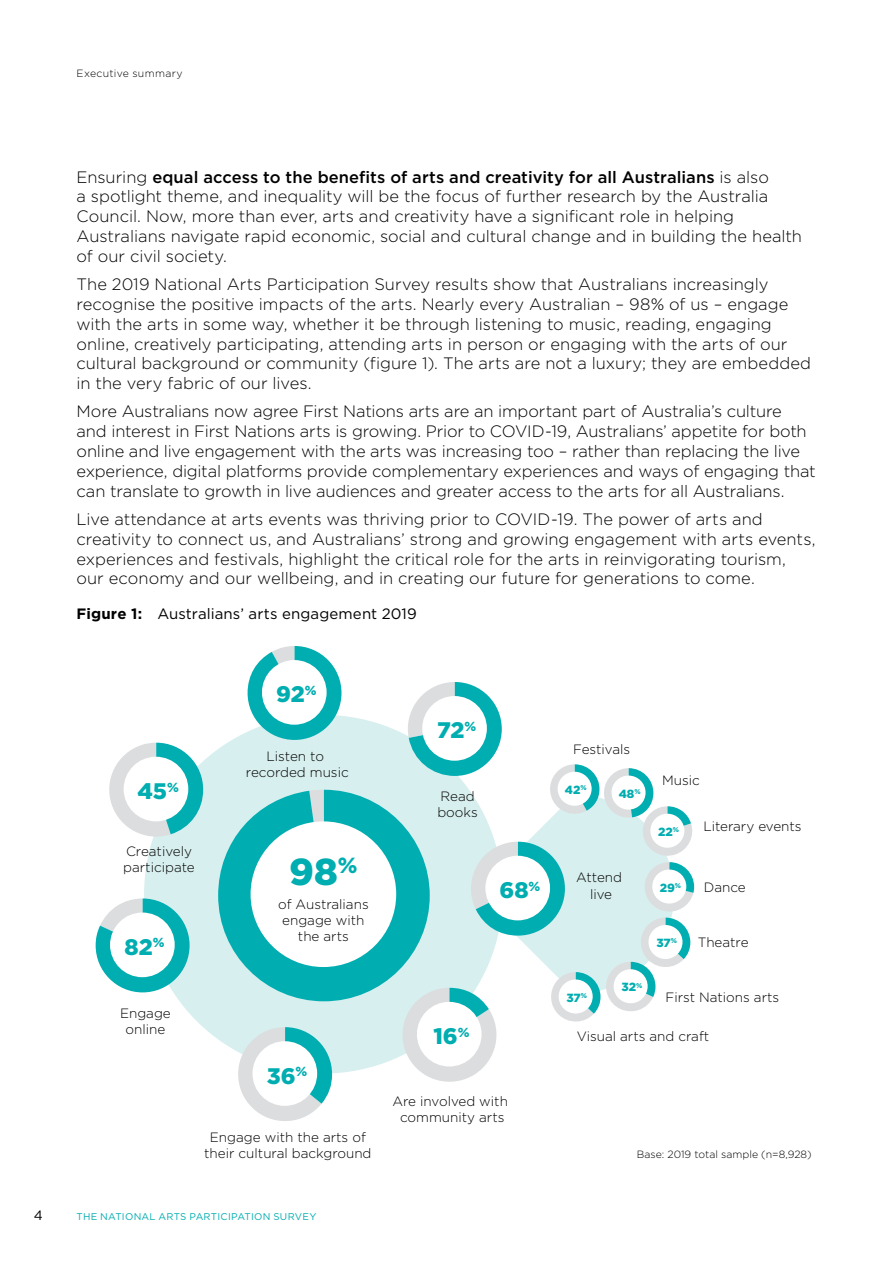
<style>
.page{position:relative;width:893px;height:1263px;background:#fff}
.page>*{position:absolute;margin:0;border:0;box-sizing:border-box;transform-origin:0 0}
.t1{font:900 37.5px "Gotham";color:#00adb0}
.t2{font:900 22.5px "Gotham";color:#00adb0}
.t3{font:300 16.5px/19.8px "Gotham";letter-spacing:-.005em;color:#000}
.t4{font:15px "Gotham";letter-spacing:.005em;color:#000}
.t5{font:300 13.5px/16.2px "Gotham";color:#000;text-align:center}
.t6{font:13.5px "Gotham";color:#000}
.t7{font:900 13.05px "Gotham";color:#00adb0}
.t8{font:900 11.85px "Gotham";color:#00adb0}
.t9{font:300 10.5px "Gotham";letter-spacing:.005em;color:#000}
.t10{font:300 10.5px "Gotham";letter-spacing:.03em;color:#000}
.t11{font:9.75px "Gotham";letter-spacing:.03em;color:#00adb0}
.t12{font:900 6.9px "Gotham";color:#00adb0}
.s1{font-weight:500}
.s2{font-weight:700}
</style>
<div class="page">
<div style="left:144px;top:715px;width:359px;height:358px;background:#d8efef;border-radius:50%"></div>
<svg style="left:96px;top:898px;width:94px;height:94px"></svg>
<div style="left:110px;top:912px;width:65px;height:65px;background:#fff;border-radius:50%"></div>
<svg style="left:109px;top:743px;width:94px;height:98px"></svg>
<div style="left:124px;top:757px;width:64px;height:64px;background:#fff;border-radius:50%"></div>
<svg style="left:218px;top:646px;width:477px;height:475px"></svg>
<div style="left:652px;top:869px;width:34px;height:34px;background:#fff;border-radius:50%"></div>
<p class="t10" style="left:77px;top:66px;width:108px">Executive summary</p>
<p class="t3" style="left:77px;top:166px;width:727px">Ensuring <span class="s1">equal access to the benefits of arts and creativity for all Australians</span> is also<br>a spotlight theme, and inequality will be the focus of further research by the Australia Council. Now, more than ever, arts and creativity have a significant role in helping Australians navigate rapid economic, social and cultural change and in building the health of our civil society.</p>
<p class="t3" style="left:77px;top:274px;width:736px">The 2019 National Arts Participation Survey results show that Australians increasingly recognise the positive impacts of the arts. Nearly every Australian – 98% of us – engage with the arts in some way, whether it be through listening to music, reading, engaging online, creatively participating, attending arts in person or engaging with the arts of our cultural background or community (figure 1). The arts are not a luxury; they are embedded in the very fabric of our lives.</p>
<p class="t3" style="left:77px;top:401px;width:741px">More Australians now agree First Nations arts are an important part of Australia’s culture and interest in First Nations arts is growing. Prior to COVID-19, Australians’ appetite for both online and live engagement with the arts was increasing too – rather than replacing the live experience, digital platforms provide complementary experiences and ways of engaging that can translate to growth in live audiences and greater access to the arts for all Australians.</p>
<p class="t3" style="left:77px;top:509px;width:741px">Live attendance at arts events was thriving prior to COVID-19. The power of arts and creativity to connect us, and Australians’ strong and growing engagement with arts events, experiences and festivals, highlight the critical role for the arts in reinvigorating tourism, our economy and our wellbeing, and in creating our future for generations to come.</p>
<p class="t4" style="left:77px;top:604px;width:342px"><span class="s2">Figure 1:</span> Australians’ arts engagement 2019</p>
<h2 class="t2" style="left:276px;top:679px;width:42px">92<sup>%</sup></h2>
<p class="t5" style="left:246px;top:747px;width:104px">Listen to recorded music</p>
<h2 class="t2" style="left:437px;top:715px;width:41px">72<sup>%</sup></h2>
<p class="t5" style="left:573px;top:740px;width:59px">Festivals</p>
<h2 class="t2" style="left:137px;top:776px;width:43px">45<sup>%</sup></h2>
<p class="t8" style="left:565px;top:782px;width:23px">42<sup>%</sup></p>
<p class="t8" style="left:619px;top:785px;width:23px">48<sup>%</sup></p>
<p class="t5" style="left:437px;top:787px;width:42px;text-align:left">Read books</p>
<p class="t5" style="left:123px;top:842px;width:73px;text-align:left">Creatively participate</p>
<h2 class="t2" style="left:125px;top:931px;width:42px">82<sup>%</sup></h2>
<h1 class="t1" style="left:289px;top:846px;width:70px">98<sup>%</sup></h1>
<p class="t5" style="left:278px;top:896px;width:92px">of Australians engage with the arts</p>
<p class="t5" style="left:576px;top:869px;width:47px">Attend</p>
<p class="t7" style="left:529px;top:877px;width:13px">%</p>
<h2 class="t2" style="left:499px;top:875px;width:31px">68</h2>
<p class="t5" style="left:590px;top:885px;width:24px">live</p>
<p class="t8" style="left:566px;top:989px;width:22px">37<sup>%</sup></p>
<p class="t8" style="left:621px;top:979px;width:22px">32<sup>%</sup></p>
<p class="t5" style="left:662px;top:772px;width:39px">Music</p>
<p class="t8" style="left:658px;top:823px;width:22px">22<sup>%</sup></p>
<p class="t5" style="left:703px;top:817px;width:100px">Literary events</p>
<p class="t8" style="left:660px;top:879px;width:17px">29</p>
<p class="t5" style="left:704px;top:878px;width:43px">Dance</p>
<p class="t12" style="left:675px;top:881px;width:8px">%</p>
<p class="t8" style="left:656px;top:935px;width:22px">37<sup>%</sup></p>
<p class="t5" style="left:698px;top:934px;width:52px">Theatre</p>
<p class="t5" style="left:665px;top:988px;width:115px">First Nations arts</p>
<p class="t5" style="left:120px;top:1005px;width:52px">Engage online</p>
<h2 class="t2" style="left:267px;top:1060px;width:42px">36<sup>%</sup></h2>
<p class="t5" style="left:204px;top:1128px;width:169px">Engage with the arts of their cultural background</p>
<p class="t6" style="left:34px;top:1207px;width:11px">4</p>
<p class="t11" style="left:77px;top:1211px;width:241px">THE NATIONAL ARTS PARTICIPATION SURVEY</p>
<h2 class="t2" style="left:433px;top:1021px;width:38px">16<sup>%</sup></h2>
<p class="t5" style="left:393px;top:1092px;width:117px">Are involved with community arts</p>
<p class="t5" style="left:577px;top:1028px;width:134px">Visual arts and craft</p>
<p class="t9" style="left:637px;top:1148px;width:176px">Base: 2019 total sample (n=8,928)</p>
</div>
